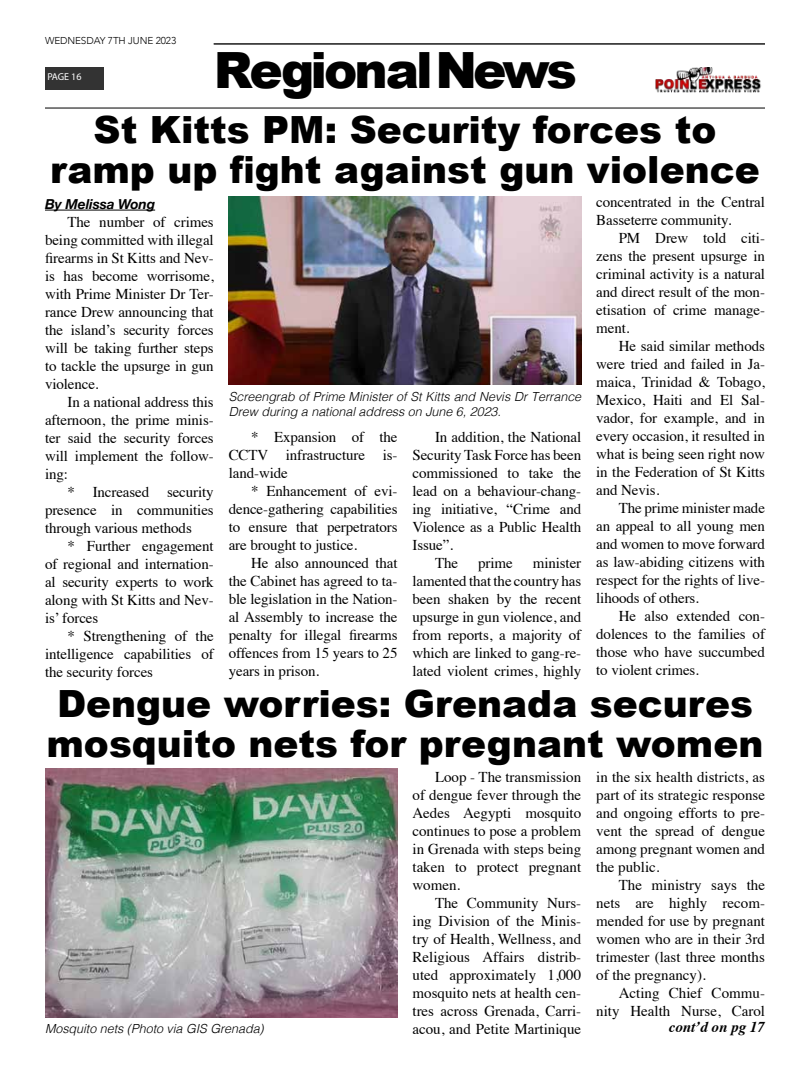
<style>
.page{position:relative;width:810px;height:1080px;background:#fff}
.page>*{position:absolute;margin:0;border:0;box-sizing:border-box;transform-origin:0 0}
.t1{font:900 50px "Arial";letter-spacing:-.06em;color:#000}
.t2{font:900 37.5px/40px "Arial";color:#000;text-align:center}
.t3{font:15px/18px "Times";letter-spacing:-.005em;color:#000;text-align:justify}
.t4{font:italic 700 15px "Times";color:#000}
.t5{font:italic 700 13.75px "Helvetica Neue";letter-spacing:-.005em;color:#000}
.t6{font:italic 300 12.5px/15px "Helvetica";color:#000}
.t7{font:300 10px "Avenir";letter-spacing:-.01em;color:#000}
.t8{font:10px "Myriad Pro";letter-spacing:-.005em;color:#fff}
</style>
<div class="page">
<div style="left:45px;top:67px;width:58px;height:22px;background:#333"></div>
<img style="left:656px;top:67px;width:105px;height:25px">
<hr style="left:45px;top:107px;width:720px;height:2px;background:#333">
<hr style="left:214px;top:43px;width:551px;height:2px;background:#333">
<hr style="left:45px;top:210px;width:110px;height:1px;background:#000">
<img style="left:229px;top:197px;width:352px;height:188px">
<img style="left:45px;top:769px;width:353px;height:249px">
<p class="t7" style="left:45px;top:34px;width:133px">WEDNESDAY 7TH JUNE 2023</p>
<p class="t8" style="left:47px;top:71px;width:36px">PAGE 16</p>
<h1 class="t1" style="left:214px;top:33px;width:365px">RegionalNews</h1>
<h2 class="t2" style="left:50px;top:109px;width:711px">St Kitts PM: Security forces to ramp up fight against gun violence</h2>
<p class="t5" style="left:45px;top:193px;width:112px">By Melissa Wong</p>
<p class="t3" style="left:45px;top:211px;width:170px;text-indent:22px">The number of crimes being committed with illegal firearms in St Kitts and Nev&shy;is has become worrisome, with Prime Minister Dr Ter&shy;rance Drew announcing that the island’s security forces will be taking further steps to tackle the upsurge in gun violence.</p>
<p class="t3" style="left:45px;top:391px;width:170px;text-indent:22px">In a national address this afternoon, the prime minis&shy;ter said the security forces will implement the follow&shy;ing:</p>
<p class="t3" style="left:45px;top:481px;width:170px;text-indent:22px">* Increased security presence in communities through various methods</p>
<p class="t3" style="left:45px;top:535px;width:170px;text-indent:22px">* Further engagement of regional and internation&shy;al security experts to work along with St Kitts and Nev&shy;is’ forces</p>
<p class="t3" style="left:45px;top:625px;width:170px;text-indent:22px">* Strengthening of the intelligence capabilities of the security forces</p>
<p class="t6" style="left:229px;top:389px;width:354px">Screengrab of Prime Minister of St Kitts and Nevis Dr Terrance<br>Drew during a national address on June 6, 2023.</p>
<p class="t3" style="left:229px;top:427px;width:170px;text-indent:22px">* Expansion of the CCTV infrastructure is&shy;land-wide</p>
<p class="t3" style="left:229px;top:481px;width:170px;text-indent:22px">* Enhancement of evi&shy;dence-gathering capabilities to ensure that perpetrators are brought to justice.</p>
<p class="t3" style="left:229px;top:553px;width:170px;text-indent:22px">He also announced that the Cabinet has agreed to ta&shy;ble legislation in the Nation&shy;al Assembly to increase the penalty for illegal firearms offences from 15 years to 25 years in prison.</p>
<p class="t3" style="left:435px;top:427px;width:148px">In addition, the National</p>
<p class="t3" style="left:412px;top:445px;width:170px">Security Task Force has been</p>
<p class="t3" style="left:412px;top:463px;width:170px">commissioned to take the</p>
<p class="t3" style="left:412px;top:481px;width:170px">lead on a behaviour-chang-</p>
<p class="t3" style="left:412px;top:499px;width:170px">ing initiative, “Crime and</p>
<p class="t3" style="left:412px;top:517px;width:170px">Violence as a Public Health</p>
<p class="t3" style="left:412px;top:535px;width:42px">Issue”.</p>
<p class="t3" style="left:435px;top:553px;width:25px">The</p>
<p class="t3" style="left:478px;top:553px;width:36px">prime</p>
<p class="t3" style="left:412px;top:553px;width:170px;text-indent:120px">minister lamented that the country has been shaken by the recent upsurge in gun violence, and from reports, a majority of which are linked to gang-re&shy;lated violent crimes, highly</p>
<p class="t3" style="left:596px;top:191px;width:170px">concentrated in the Central<br>Basseterre community.</p>
<p class="t3" style="left:596px;top:227px;width:170px;text-indent:22px">PM Drew told citi&shy;zens the present upsurge in criminal activity is a natural and direct result of the mon&shy;etisation of crime manage&shy;ment.</p>
<p class="t3" style="left:596px;top:335px;width:170px;text-indent:22px">He said similar methods were tried and failed in Ja&shy;maica, Trinidad &amp; Tobago, Mexico, Haiti and El Sal&shy;vador, for example, and in every occasion, it resulted in what is being seen right now in the Federation of St Kitts and Nevis.</p>
<p class="t3" style="left:596px;top:497px;width:170px;text-indent:22px">The prime minister made an appeal to all young men and women to move forward as law-abiding citizens with respect for the rights of live&shy;lihoods of others.</p>
<p class="t3" style="left:596px;top:605px;width:170px;text-indent:22px">He also extended con&shy;dolences to the families of those who have succumbed to violent crimes.</p>
<h2 class="t2" style="left:46px;top:682px;width:718px;text-align:left">Dengue worries: Grenada secures mosquito nets for pregnant women</h2>
<p class="t3" style="left:596px;top:766px;width:170px">in the six health districts, as part of its strategic response and ongoing efforts to pre&shy;vent the spread of dengue among pregnant women and the public.</p>
<p class="t3" style="left:596px;top:874px;width:170px;text-indent:22px">The ministry says the nets are highly recom&shy;mended for use by pregnant women who are in their 3rd trimester (last three months of the pregnancy).</p>
<p class="t3" style="left:596px;top:982px;width:170px;text-align:right">Acting Chief Commu&shy;nity Health Nurse, Carol</p>
<p class="t3" style="left:413px;top:766px;width:170px;text-indent:22px">Loop - The transmission of dengue fever through the Aedes Aegypti mosquito continues to pose a problem in Grenada with steps being taken to protect pregnant women.</p>
<p class="t3" style="left:412px;top:892px;width:170px;text-indent:23px">The Community Nurs&shy;ing Division of the Minis&shy;try of Health, Wellness, and Religious Affairs distrib&shy;uted approximately 1,000 mosquito nets at health cen&shy;tres across Grenada, Carri&shy;acou, and Petite Martinique</p>
<p class="t6" style="left:45px;top:1020px;width:220px">Mosquito nets (Photo via GIS Grenada)</p>
<p class="t4" style="left:669px;top:1013px;width:98px">cont’d on pg 17</p>
</div>
